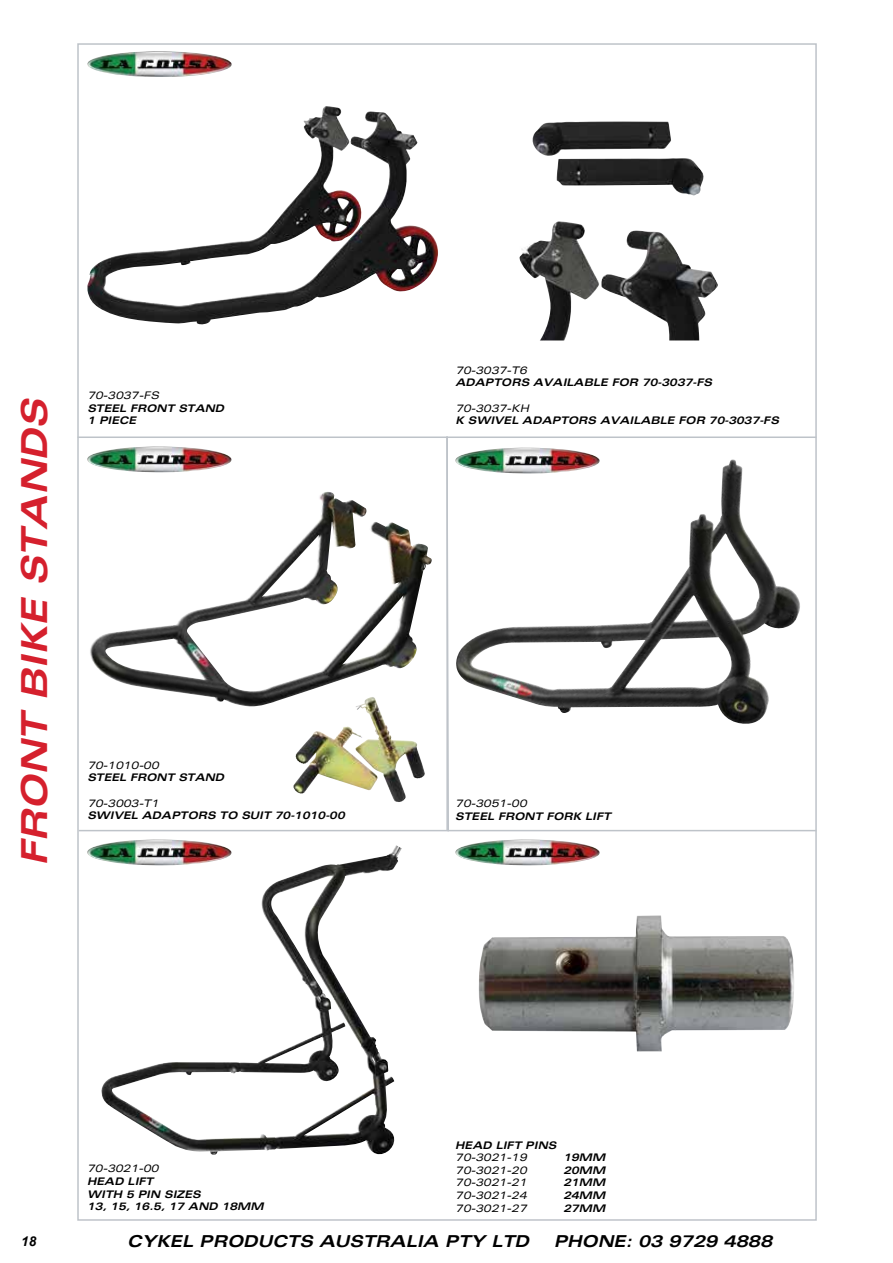
<style>
.page{position:relative;width:893px;height:1263px;background:#fff}
.page>*{position:absolute;margin:0;border:0;box-sizing:border-box;transform-origin:0 0}
.t1{font:italic 700 expanded 36px "Univers";color:#d5202d}
.t2{font:italic 700 expanded 16.5px "Univers";color:#000}
.t3{font:italic 700 13.5px "Arial";color:#000}
.t4{font:italic 700 expanded 10.5px/12.6px "Univers";color:#000}
.t5{font:italic expanded 10.5px "Univers";color:#000}
</style>
<div class="page">
<hr style="left:78px;top:436px;width:738px;height:2px;background:#bec3c9">
<hr style="left:79px;top:830px;width:737px;height:1px;background:#bec3c9">
<svg style="left:445px;top:436px;width:5px;height:396px"></svg>
<hr style="left:446px;top:436px;width:2px;height:394px;background:#bec3c9">
<img style="left:87px;top:51px;width:145px;height:26px">
<img style="left:455px;top:839px;width:145px;height:26px">
<img style="left:87px;top:839px;width:131px;height:21px">
<img style="left:456px;top:448px;width:143px;height:11px">
<img style="left:87px;top:446px;width:145px;height:26px">
<img style="left:90px;top:494px;width:342px;height:213px">
<img style="left:455px;top:459px;width:345px;height:265px">
<img style="left:100px;top:845px;width:302px;height:310px">
<img style="left:478px;top:915px;width:316px;height:136px">
<img style="left:532px;top:121px;width:172px;height:75px">
<img style="left:87px;top:106px;width:351px;height:219px">
<img style="left:312px;top:697px;width:113px;height:105px">
<img style="left:519px;top:221px;width:199px;height:119px">
<h1 class="t1" style="left:14px;top:866px;width:470px;rotate:-90deg">FRONT BIKE STANDS</h1>
<p class="t5" style="left:87px;top:389px;width:73px">70-3037-FS</p>
<p class="t4" style="left:87px;top:402px;width:138px">STEEL FRONT STAND<br>1 PIECE</p>
<p class="t5" style="left:87px;top:759px;width:73px">70-1010-00</p>
<p class="t4" style="left:87px;top:771px;width:138px">STEEL FRONT STAND</p>
<p class="t5" style="left:87px;top:797px;width:73px">70-3003-T1</p>
<p class="t4" style="left:87px;top:809px;width:259px">SWIVEL ADAPTORS TO SUIT 70-1010-00</p>
<p class="t5" style="left:455px;top:364px;width:73px">70-3037-T6</p>
<p class="t4" style="left:455px;top:376px;width:258px">ADAPTORS AVAILABLE FOR 70-3037-FS</p>
<p class="t5" style="left:455px;top:402px;width:75px">70-3037-KH</p>
<p class="t4" style="left:455px;top:414px;width:325px">K SWIVEL ADAPTORS AVAILABLE FOR 70-3037-FS</p>
<p class="t5" style="left:455px;top:797px;width:73px">70-3051-00</p>
<p class="t4" style="left:455px;top:810px;width:157px">STEEL FRONT FORK LIFT</p>
<p class="t5" style="left:87px;top:1162px;width:73px">70-3021-00</p>
<p class="t4" style="left:87px;top:1175px;width:178px">HEAD LIFT<br>WITH 5 PIN SIZES<br>13, 15, 16.5, 17 AND 18MM</p>
<p class="t4" style="left:455px;top:1138px;width:103px">HEAD LIFT PINS</p>
<p class="t5" style="left:455px;top:1151px;width:73px">70-3021-19</p>
<p class="t4" style="left:563px;top:1151px;width:43px">19MM</p>
<p class="t5" style="left:455px;top:1164px;width:73px">70-3021-20</p>
<p class="t4" style="left:563px;top:1164px;width:43px">20MM</p>
<p class="t5" style="left:455px;top:1176px;width:73px">70-3021-21</p>
<p class="t4" style="left:563px;top:1176px;width:43px">21MM</p>
<p class="t5" style="left:455px;top:1189px;width:73px">70-3021-24</p>
<p class="t4" style="left:563px;top:1189px;width:43px">24MM</p>
<p class="t5" style="left:455px;top:1201px;width:73px">70-3021-27</p>
<p class="t4" style="left:563px;top:1201px;width:43px">27MM</p>
<p class="t3" style="left:21px;top:1232px;width:17px">18</p>
<h2 class="t2" style="left:127px;top:1232px;width:404px">CYKEL PRODUCTS AUSTRALIA PTY LTD</h2>
<h2 class="t2" style="left:554px;top:1232px;width:220px">PHONE: 03 9729 4888</h2>
</div>
